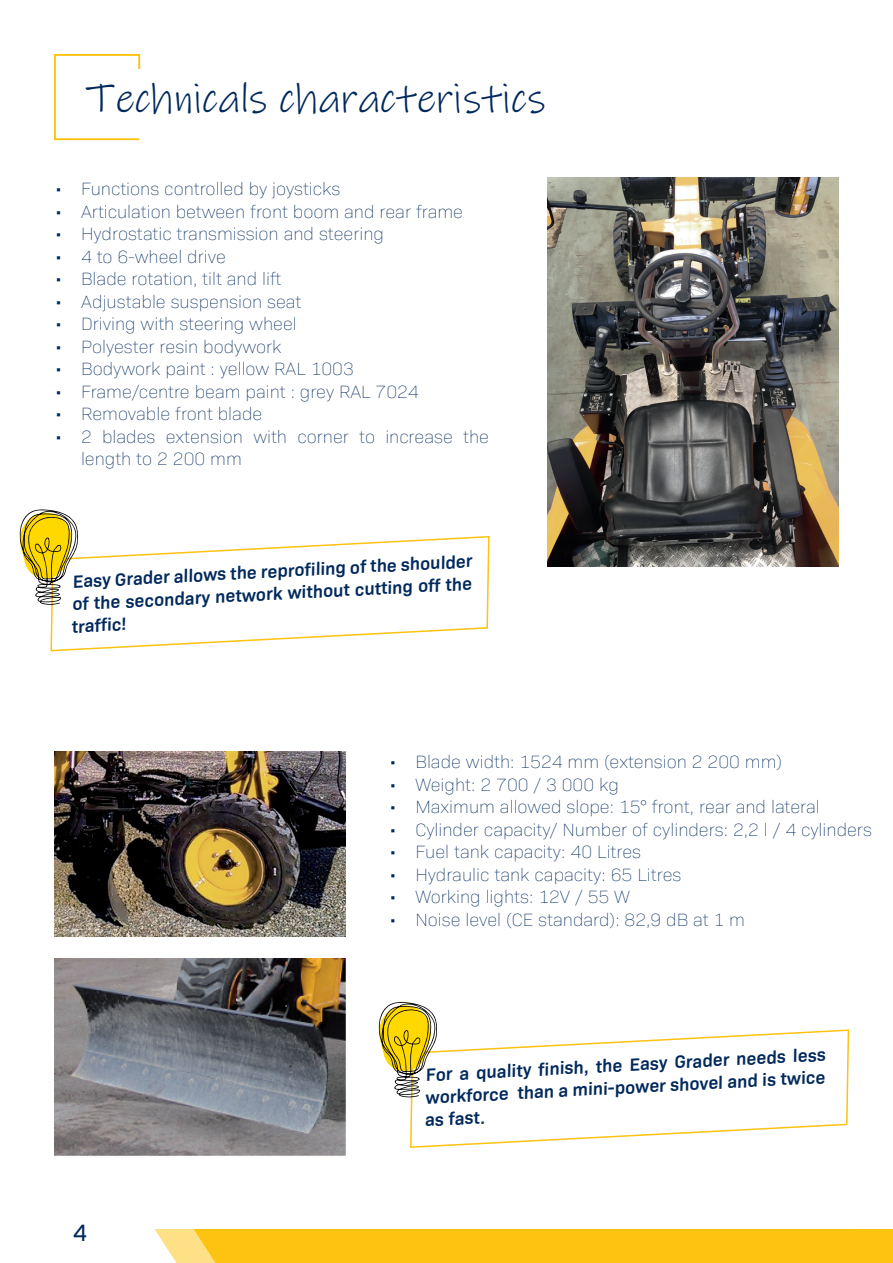
<style>
.page{position:relative;width:893px;height:1263px;background:#fff}
.page>*{position:absolute;margin:0;border:0;box-sizing:border-box;transform-origin:0 0}
.t1{font:42px "Ink Free";color:#00295c}
.t2{font:24px "Bio Sans";color:#00295c}
.t3{font:200 18px/22.5px "Bio Sans";color:#00295c}
.Paragraphe{font:600 18px/22.4px "Bio Sans";color:#00295c;text-align:justify}
</style>
<div class="page">
<div style="left:154px;top:1229px;width:739px;height:34px;background:#fec210"></div>
<svg style="left:54px;top:54px;width:87px;height:87px"></svg>
<div style="left:83px;top:69px;width:756px;height:58px;background:#fff"></div>
<img style="left:548px;top:178px;width:291px;height:388px">
<img style="left:54px;top:751px;width:292px;height:186px">
<img style="left:54px;top:958px;width:292px;height:198px">
<svg style="left:50px;top:536px;width:440px;height:116px"></svg>
<svg style="left:409px;top:1029px;width:441px;height:119px"></svg>
<svg style="left:19px;top:509px;width:59px;height:96px"></svg>
<svg style="left:378px;top:1002px;width:59px;height:95px"></svg>
<p class="t1" style="left:86px;top:74px;width:461px">Technicals characteristics</p>
<p class="t3" style="left:54px;top:177px;width:288px">• Functions controlled by joysticks</p>
<p class="t3" style="left:54px;top:199px;width:410px">• Articulation between front boom and rear frame</p>
<p class="t3" style="left:54px;top:222px;width:331px">• Hydrostatic transmission and steering</p>
<p class="t3" style="left:54px;top:244px;width:173px">• 4 to 6-wheel drive</p>
<p class="t3" style="left:54px;top:267px;width:229px">• Blade rotation, tilt and lift</p>
<p class="t3" style="left:54px;top:289px;width:249px">• Adjustable suspension seat</p>
<p class="t3" style="left:54px;top:312px;width:244px">• Driving with steering wheel</p>
<p class="t3" style="left:54px;top:334px;width:229px">• Polyester resin bodywork</p>
<p class="t3" style="left:54px;top:357px;width:301px">• Bodywork paint : yellow RAL 1003</p>
<p class="t3" style="left:54px;top:379px;width:366px">• Frame/centre beam paint : grey RAL 7024</p>
<p class="t3" style="left:54px;top:402px;width:210px">• Removable front blade</p>
<p class="t3" style="left:81px;top:424px;width:409px;text-indent:-27px">• 2 blades extension with corner to increase the length to 2 200 mm</p>
<p class="Paragraphe" style="left:69px;top:569px;width:405px;rotate:-3deg">Easy Grader allows the reprofi ling of the shoulder of the secondary network without cutting off the traffi c!</p>
<p class="t3" style="left:388px;top:750px;width:395px">• Blade width: 1524 mm (extension 2 200 mm)</p>
<p class="t3" style="left:388px;top:772px;width:232px">• Weight: 2 700 / 3 000 kg</p>
<p class="t3" style="left:388px;top:795px;width:433px">• Maximum allowed slope: 15° front, rear and lateral</p>
<p class="t3" style="left:388px;top:817px;width:485px">• Cylinder capacity/ Number of cylinders: 2,2 l / 4 cylinders</p>
<p class="t3" style="left:388px;top:840px;width:254px">• Fuel tank capacity: 40 Litres</p>
<p class="t3" style="left:388px;top:862px;width:295px">• Hydraulic tank capacity: 65 Litres</p>
<p class="t3" style="left:388px;top:885px;width:243px">• Working lights: 12V / 55 W</p>
<p class="t3" style="left:388px;top:907px;width:358px">• Noise level (CE standard): 82,9 dB at 1 m</p>
<h2 class="t2" style="left:73px;top:1215px;width:16px">4</h2>
<p class="Paragraphe" style="left:422px;top:1063px;width:405px;rotate:-3deg">For a quality fi nish, the Easy Grader needs less workforce than a mini-power shovel and is twice as fast.</p>
</div>
